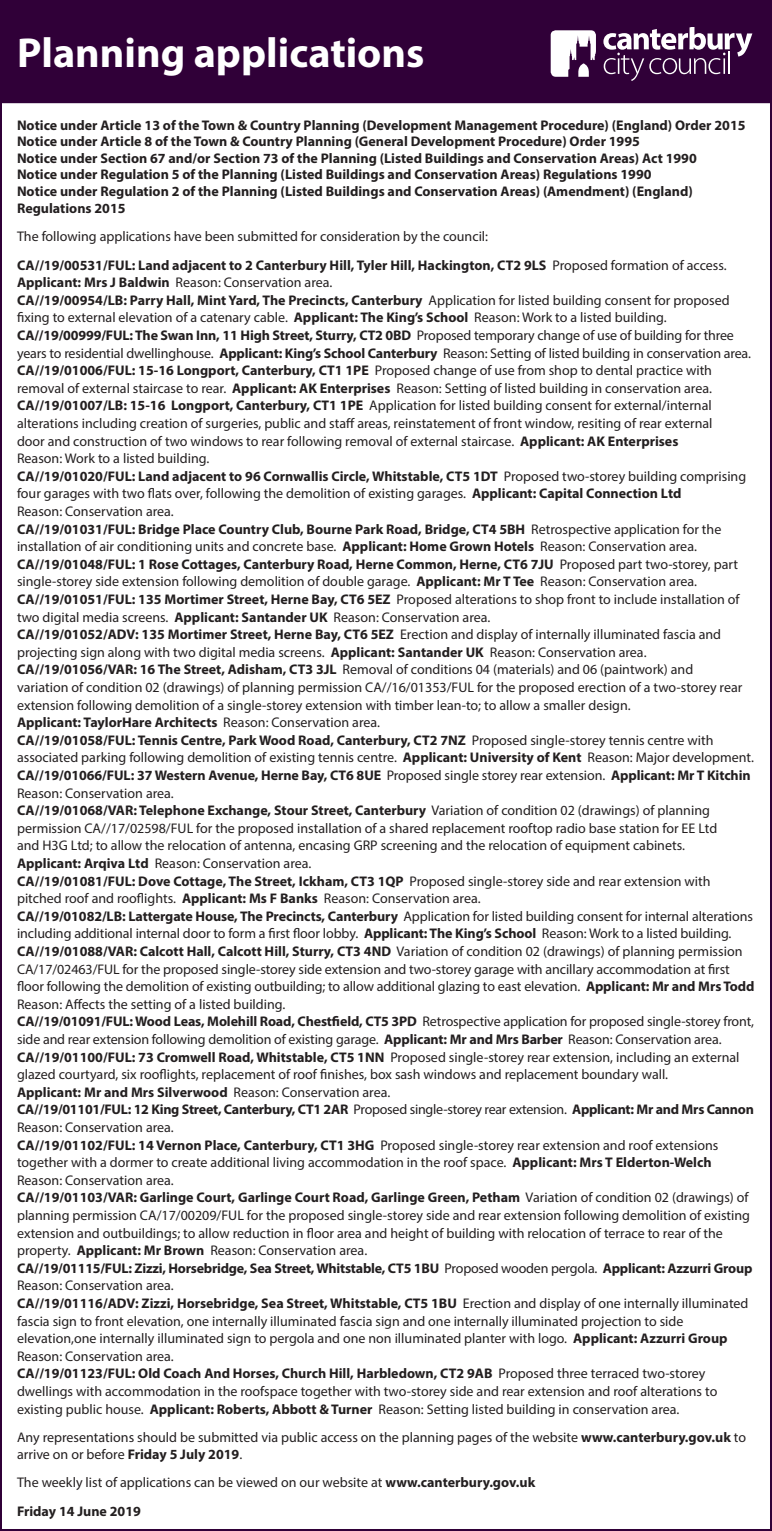
<style>
.page{position:relative;width:772px;height:1531px;background:#fff}
.page>*{position:absolute;margin:0;border:0;box-sizing:border-box;transform-origin:0 0}
.t1{font:700 42px "Myriad Pro";color:#fff}
.t2{font:14px/17.6px "Myriad Pro";color:#231f20}
.t3{font:700 14px/16.6px "Myriad Pro";color:#231f20}
.s1{font-weight:700}
</style>
<div class="page">
<div style="left:1px;top:1px;width:769px;height:101px;background:#300038"></div>
<div style="left:0;top:0;width:771px;height:103px;border:2px solid #300038"></div>
<svg style="left:550px;top:30px;width:45px;height:47px"></svg>
<svg style="left:603px;top:27px;width:148px;height:54px"></svg>
<hr style="left:727px;top:51px;width:2px;height:23px;background:#fff">
<h1 class="t1" style="left:17px;top:26px;width:408px">Planning applications</h1>
<p class="t3" style="left:17px;top:116px;width:729px">Notice under Article 13 of the Town &amp; Country Planning (Development Management Procedure) (England) Order 2015<br>Notice under Article 8 of the Town &amp; Country Planning (General Development Procedure) Order 1995<br>Notice under Section 67 and/or Section 73 of the Planning (Listed Buildings and Conservation Areas) Act 1990<br>Notice under Regulation 5 of the Planning (Listed Buildings and Conservation Areas) Regulations 1990<br>Notice under Regulation 2 of the Planning (Listed Buildings and Conservation Areas) (Amendment) (England)<br>Regulations 2015</p>
<p class="t2" style="left:17px;top:221px;width:710px;line-height:29px">The following applications have been submitted for consideration by the council:<br><span class="s1">CA//19/00531/FUL: Land adjacent to 2 Canterbury Hill, Tyler Hill, Hackington, CT2 9LS</span> Proposed formation of access.</p>
<p class="t2" style="left:17px;top:273px;width:738px"><span class="s1">Applicant: Mrs J Baldwin</span> Reason: Conservation area.<br><span class="s1">CA//19/00954/LB: Parry Hall, Mint Yard, The Precincts, Canterbury</span> Application for listed building consent for proposed fixing to external elevation of a catenary cable. <span class="s1">Applicant: The King’s School</span> Reason: Work to a listed building.<br><span class="s1">CA//19/00999/FUL: The Swan Inn, 11 High Street, Sturry, CT2 0BD</span> Proposed temporary change of use of building for three years to residential dwellinghouse. <span class="s1">Applicant: King’s School Canterbury</span> Reason: Setting of listed building in conservation area.<br><span class="s1">CA//19/01006/FUL: 15-16 Longport, Canterbury, CT1 1PE</span> Proposed change of use from shop to dental practice with removal of external staircase to rear. <span class="s1">Applicant: AK Enterprises</span> Reason: Setting of listed building in conservation area.<br><span class="s1">CA//19/01007/LB: 15-16 Longport, Canterbury, CT1 1PE</span> Application for listed building consent for external/internal alterations including creation of surgeries, public and staff areas, reinstatement of front window, resiting of rear external<br>door and construction of two windows to rear following removal of external staircase. <span class="s1">Applicant: AK Enterprises<br></span>Reason: Work to a listed building.<br><span class="s1">CA//19/01020/FUL: Land adjacent to 96 Cornwallis Circle, Whitstable, CT5 1DT</span> Proposed two-storey building comprising four garages with two flats over, following the demolition of existing garages. <span class="s1">Applicant: Capital Connection Ltd<br></span>Reason: Conservation area.<br><span class="s1">CA//19/01031/FUL: Bridge Place Country Club, Bourne Park Road, Bridge, CT4 5BH</span> Retrospective application for the installation of air conditioning units and concrete base. <span class="s1">Applicant: Home Grown Hotels</span> Reason: Conservation area.<br><span class="s1">CA//19/01048/FUL: 1 Rose Cottages, Canterbury Road, Herne Common, Herne, CT6 7JU</span> Proposed part two-storey, part single-storey side extension following demolition of double garage. <span class="s1">Applicant: Mr T Tee</span> Reason: Conservation area.<br><span class="s1">CA//19/01051/FUL: 135 Mortimer Street, Herne Bay, CT6 5EZ</span> Proposed alterations to shop front to include installation of two digital media screens. <span class="s1">Applicant: Santander UK</span> Reason: Conservation area.<br><span class="s1">CA//19/01052/ADV: 135 Mortimer Street, Herne Bay, CT6 5EZ</span> Erection and display of internally illuminated fascia and projecting sign along with two digital media screens. <span class="s1">Applicant: Santander UK</span> Reason: Conservation area.<br><span class="s1">CA//19/01056/VAR: 16 The Street, Adisham, CT3 3JL</span> Removal of conditions 04 (materials) and 06 (paintwork) and<br>variation of condition 02 (drawings) of planning permission CA//16/01353/FUL for the proposed erection of a two-storey rear extension following demolition of a single-storey extension with timber lean-to; to allow a smaller design.<br><span class="s1">Applicant: TaylorHare Architects</span> Reason: Conservation area.<br><span class="s1">CA//19/01058/FUL: Tennis Centre, Park Wood Road, Canterbury, CT2 7NZ</span> Proposed single-storey tennis centre with associated parking following demolition of existing tennis centre. <span class="s1">Applicant: University of Kent</span> Reason: Major development.<br><span class="s1">CA//19/01066/FUL: 37 Western Avenue, Herne Bay, CT6 8UE</span> Proposed single storey rear extension. <span class="s1">Applicant: Mr T Kitchin </span>Reason: Conservation area.<br><span class="s1">CA//19/01068/VAR: Telephone Exchange, Stour Street, Canterbury</span> Variation of condition 02 (drawings) of planning permission CA//17/02598/FUL for the proposed installation of a shared replacement rooftop radio base station for EE Ltd<br>and H3G Ltd; to allow the relocation of antenna, encasing GRP screening and the relocation of equipment cabinets.<br><span class="s1">Applicant: Arqiva Ltd</span> Reason: Conservation area.<br><span class="s1">CA//19/01081/FUL: Dove Cottage, The Street, Ickham, CT3 1QP</span> Proposed single-storey side and rear extension with pitched roof and rooflights. <span class="s1">Applicant: Ms F Banks</span> Reason: Conservation area.<br><span class="s1">CA//19/01082/LB: Lattergate House, The Precincts, Canterbury</span> Application for listed building consent for internal alterations including additional internal door to form a first floor lobby. <span class="s1">Applicant: The King’s School</span> Reason: Work to a listed building.<br><span class="s1">CA//19/01088/VAR: Calcott Hall, Calcott Hill, Sturry, CT3 4ND</span> Variation of condition 02 (drawings) of planning permission CA/17/02463/FUL for the proposed single-storey side extension and two-storey garage with ancillary accommodation at first floor following the demolition of existing outbuilding; to allow additional glazing to east elevation. <span class="s1">Applicant: Mr and Mrs Todd </span>Reason: Affects the setting of a listed building.<br><span class="s1">CA//19/01091/FUL: Wood Leas, Molehill Road, Chestfield, CT5 3PD</span> Retrospective application for proposed single-storey front, side and rear extension following demolition of existing garage. <span class="s1">Applicant: Mr and Mrs Barber</span> Reason: Conservation area.<br><span class="s1">CA//19/01100/FUL: 73 Cromwell Road, Whitstable, CT5 1NN</span> Proposed single-storey rear extension, including an external glazed courtyard, six rooflights, replacement of roof finishes, box sash windows and replacement boundary wall.<br><span class="s1">Applicant: Mr and Mrs Silverwood</span> Reason: Conservation area.<br><span class="s1">CA//19/01101/FUL: 12 King Street, Canterbury, CT1 2AR</span> Proposed single-storey rear extension. <span class="s1">Applicant: Mr and Mrs Cannon </span>Reason: Conservation area.<br><span class="s1">CA//19/01102/FUL: 14 Vernon Place, Canterbury, CT1 3HG</span> Proposed single-storey rear extension and roof extensions together with a dormer to create additional living accommodation in the roof space. <span class="s1">Applicant: Mrs T Elderton-Welch </span>Reason: Conservation area.<br><span class="s1">CA//19/01103/VAR: Garlinge Court, Garlinge Court Road, Garlinge Green, Petham</span> Variation of condition 02 (drawings) of planning permission CA/17/00209/FUL for the proposed single-storey side and rear extension following demolition of existing extension and outbuildings; to allow reduction in floor area and height of building with relocation of terrace to rear of the property. <span class="s1">Applicant: Mr Brown</span> Reason: Conservation area.<br><span class="s1">CA//19/01115/FUL: Zizzi, Horsebridge, Sea Street, Whitstable, CT5 1BU</span> Proposed wooden pergola. <span class="s1">Applicant: Azzurri Group </span>Reason: Conservation area.<br><span class="s1">CA//19/01116/ADV: Zizzi, Horsebridge, Sea Street, Whitstable, CT5 1BU</span> Erection and display of one internally illuminated fascia sign to front elevation, one internally illuminated fascia sign and one internally illuminated projection to side elevation,one internally illuminated sign to pergola and one non illuminated planter with logo. <span class="s1">Applicant: Azzurri Group </span>Reason: Conservation area.<br><span class="s1">CA//19/01123/FUL: Old Coach And Horses, Church Hill, Harbledown, CT2 9AB</span> Proposed three terraced two-storey dwellings with accommodation in the roofspace together with two-storey side and rear extension and roof alterations to existing public house. <span class="s1">Applicant: Roberts, Abbott &amp; Turner</span> Reason: Setting listed building in conservation area.</p>
<p class="t2" style="left:17px;top:1428px;width:730px;line-height:17px">Any representations should be submitted via public access on the planning pages of the website <span class="s1">www.canterbury.gov.uk</span> to arrive on or before <span class="s1">Friday 5 July 2019</span>.</p>
<p class="t2" style="left:17px;top:1468px;width:519px;line-height:28.4px">The weekly list of applications can be viewed on our website at <span class="s1">www.canterbury.gov.uk<br>Friday 14 June 2019</span></p>
</div>
